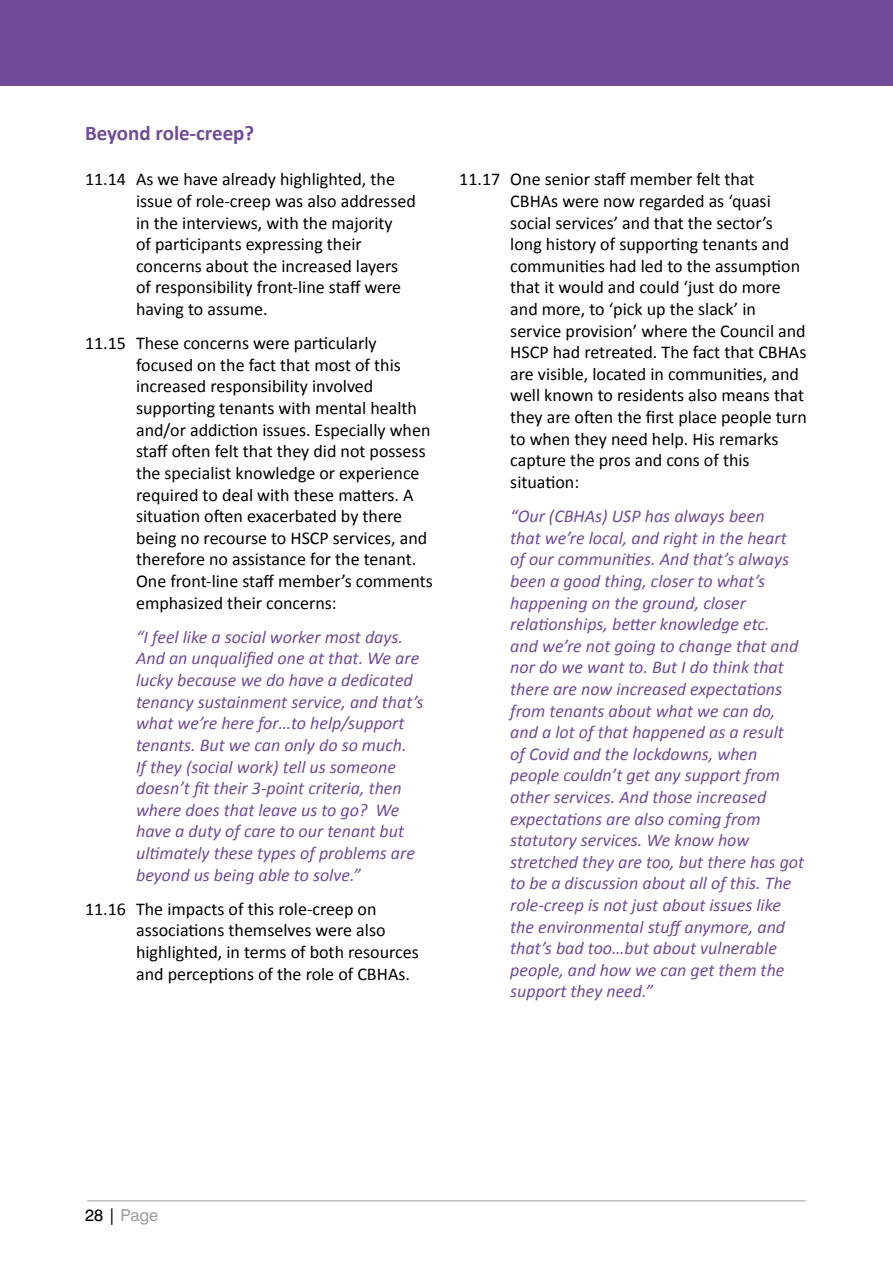
<style>
.page{position:relative;width:893px;height:1263px;background:#fff}
.page>*{position:absolute;margin:0;border:0;box-sizing:border-box;transform-origin:0 0}
.t1{font:700 21px "Calibri";color:#704c99}
.t2{font:18px/21.6px "Calibri";color:#000}
.t3{font:italic 18px/21.6px "Calibri";color:#704c99}
.t4{font:16.5px "Swiss 721 BT";color:#9d9d9c}
.s1{color:#000}
</style>
<div class="page">
<div style="left:0;top:0;width:893px;height:86px;background:#704c99"></div>
<hr style="left:87px;top:1200px;width:719px;height:1px;background:#9d9d9c">
<p class="t1" style="left:85px;top:119px;width:171px">Beyond role-creep?</p>
<p class="t2" style="left:136px;top:168px;width:281px;text-indent:-51px">11.14 As we have already highlighted, the issue of role-creep was also addressed in the interviews, with the majority<br>of participants expressing their concerns about the increased layers of responsibility front-line staff were having to assume.</p>
<p class="t2" style="left:136px;top:332px;width:298px;text-indent:-51px">11.15 These concerns were particularly focused on the fact that most of this increased responsibility involved supporting tenants with mental health and/or addiction issues. Especially when staff often felt that they did not possess the specialist knowledge or experience required to deal with these matters. A situation often exacerbated by there being no recourse to HSCP services, and therefore no assistance for the tenant.<br>One front-line staff member’s comments emphasized their concerns:</p>
<p class="t3" style="left:136px;top:625px;width:289px">“I feel like a social worker most days.<br>And an unqualified one at that. We are lucky because we do have a dedicated tenancy sustainment service, and that’s what we’re here for…to help/support tenants. But we can only do so much.<br>If they (social work) tell us someone doesn’t fit their 3-point criteria, then where does that leave us to go? We have a duty of care to our tenant but ultimately these types of problems are beyond us being able to solve.”</p>
<p class="t2" style="left:136px;top:897px;width:284px;text-indent:-51px">11.16 The impacts of this role-creep on associations themselves were also highlighted, in terms of both resources and perceptions of the role of CBHAs.</p>
<p class="t2" style="left:510px;top:168px;width:298px;text-indent:-51px">11.17 One senior staff member felt that CBHAs were now regarded as ‘quasi social services’ and that the sector’s long history of supporting tenants and communities had led to the assumption that it would and could ‘just do more and more, to ‘pick up the slack’ in service provision’ where the Council and HSCP had retreated. The fact that CBHAs are visible, located in communities, and well known to residents also means that they are often the first place people turn to when they need help. His remarks capture the pros and cons of this situation:</p>
<p class="t3" style="left:510px;top:505px;width:295px">“Our (CBHAs) USP has always been<br>that we’re local, and right in the heart of our communities. And that’s always been a good thing, closer to what’s happening on the ground, closer relationships, better knowledge etc.<br>and we’re not going to change that and nor do we want to. But I do think that there are now increased expectations from tenants about what we can do, and a lot of that happened as a result<br>of Covid and the lockdowns, when people couldn’t get any support from other services. And those increased expectations are also coming from statutory services. We know how stretched they are too, but there has got to be a discussion about all of this. The role-creep is not just about issues like the environmental stuff anymore, and that’s bad too…but about vulnerable people, and how we can get them the support they need.”</p>
<p class="t4" style="left:85px;top:1205px;width:75px"><span class="s1">28 |</span> Page</p>
</div>
